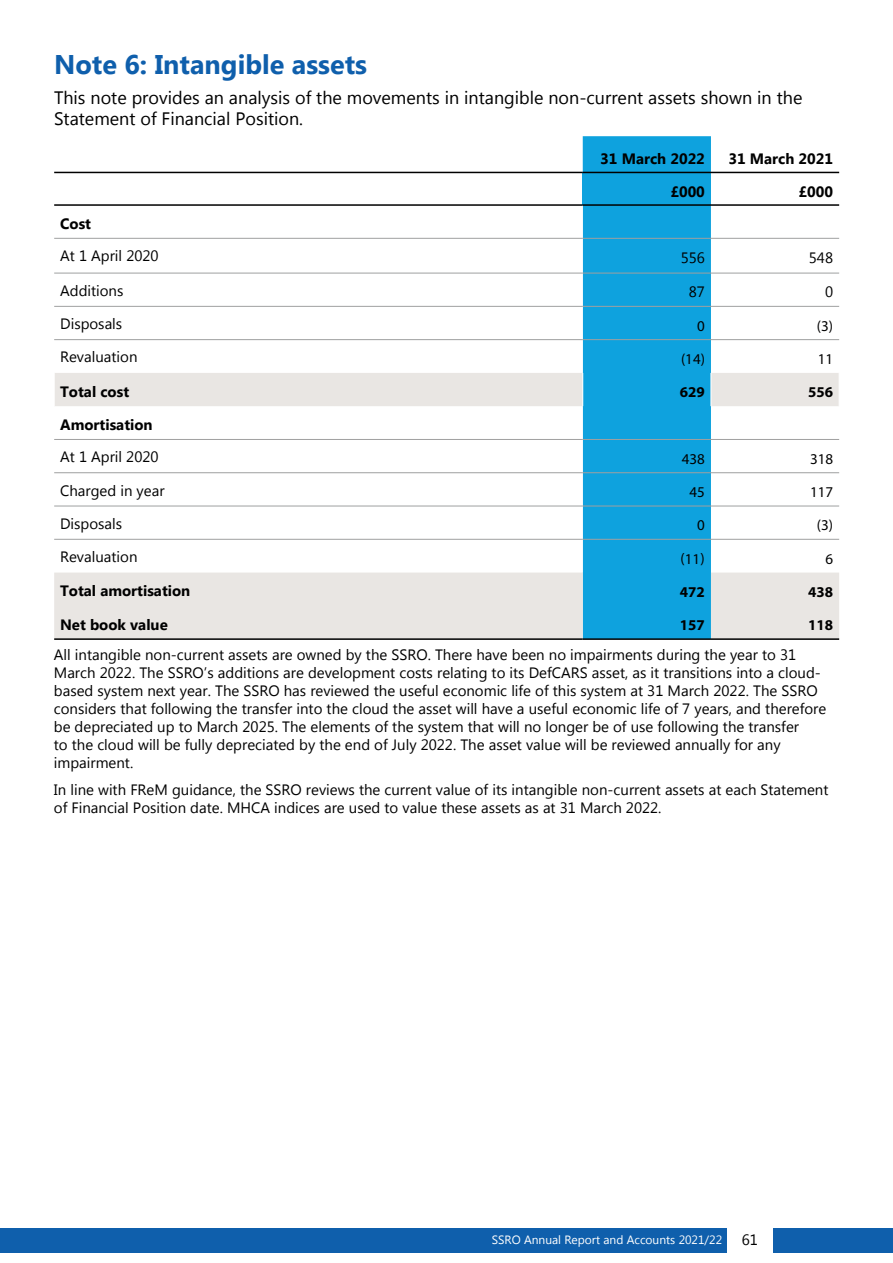
<style>
.page{position:relative;width:893px;height:1263px;background:#fff}
.page>*{position:absolute;margin:0;border:0;box-sizing:border-box;transform-origin:0 0}
.Heading_2{font:700 27px "Myanmar Text";color:#0f5fac}
.Body_no_number{font:18px/21.6px "Myanmar Text";color:#000}
.Body_no_number-2{font:15px/18px "Myanmar Text";color:#000}
.t1{font:700 15px "Myanmar Text";color:#000}
.t2{font:15px "Myriad Pro";color:#000}
.t3{font:700 15px "Myriad Pro";color:#000}
.t4{font:12px "Myanmar Text";color:#fff}
</style>
<div class="page">
<div style="left:0;top:1228px;width:726px;height:24px;background:#0f5fac"></div>
<div style="left:773px;top:1228px;width:120px;height:24px;background:#0f5fac"></div>
<div style="left:583px;top:136px;width:128px;height:36px;background:#0ea2de"></div>
<svg style="left:54px;top:173px;width:785px;height:200px"></svg>
<div style="left:583px;top:172px;width:128px;height:33px;background:#0ea2de"></div>
<svg style="left:54px;top:373px;width:785px;height:265px"></svg>
<hr style="left:711px;top:172px;width:128px;height:1px;background:#000">
<hr style="left:711px;top:204px;width:128px;height:2px;background:#000">
<hr style="left:54px;top:172px;width:529px;height:1px;background:#000">
<hr style="left:583px;top:172px;width:128px;height:1px;background:#000">
<hr style="left:54px;top:204px;width:529px;height:2px;background:#000">
<hr style="left:583px;top:204px;width:128px;height:2px;background:#000">
<hr style="left:54px;top:638px;width:529px;height:2px;background:#000">
<hr style="left:583px;top:638px;width:128px;height:2px;background:#000">
<hr style="left:711px;top:638px;width:128px;height:2px;background:#000">
<hr style="left:54px;top:439px;width:529px;height:1px;background:#9fa0a0">
<hr style="left:583px;top:439px;width:128px;height:1px;background:#9fa0a0">
<hr style="left:711px;top:439px;width:128px;height:1px;background:#9fa0a0">
<hr style="left:54px;top:472px;width:529px;height:1px;background:#9fa0a0">
<hr style="left:583px;top:472px;width:128px;height:1px;background:#9fa0a0">
<hr style="left:711px;top:472px;width:128px;height:1px;background:#9fa0a0">
<hr style="left:54px;top:506px;width:529px;height:1px;background:#9fa0a0">
<hr style="left:583px;top:506px;width:128px;height:1px;background:#9fa0a0">
<hr style="left:711px;top:506px;width:128px;height:1px;background:#9fa0a0">
<hr style="left:54px;top:539px;width:529px;height:1px;background:#9fa0a0">
<hr style="left:583px;top:539px;width:128px;height:1px;background:#9fa0a0">
<hr style="left:711px;top:539px;width:128px;height:1px;background:#9fa0a0">
<hr style="left:54px;top:373px;width:1px;height:33px;background:#fff">
<hr style="left:582px;top:373px;width:1px;height:33px;background:#fff">
<hr style="left:711px;top:373px;width:1px;height:33px;background:#fff">
<hr style="left:54px;top:238px;width:529px;height:1px;background:#9fa0a0">
<hr style="left:583px;top:238px;width:128px;height:1px;background:#9fa0a0">
<hr style="left:711px;top:238px;width:128px;height:1px;background:#9fa0a0">
<hr style="left:54px;top:339px;width:529px;height:1px;background:#9fa0a0">
<hr style="left:583px;top:339px;width:128px;height:1px;background:#9fa0a0">
<hr style="left:711px;top:339px;width:128px;height:1px;background:#9fa0a0">
<hr style="left:54px;top:273px;width:529px;height:1px;background:#9fa0a0">
<hr style="left:583px;top:273px;width:128px;height:1px;background:#9fa0a0">
<hr style="left:711px;top:273px;width:128px;height:1px;background:#9fa0a0">
<hr style="left:54px;top:306px;width:529px;height:1px;background:#9fa0a0">
<hr style="left:583px;top:306px;width:128px;height:1px;background:#9fa0a0">
<hr style="left:711px;top:306px;width:128px;height:1px;background:#9fa0a0">
<p class="Heading_2" style="left:54px;top:49px;width:315px">Note 6: Intangible assets</p>
<p class="Body_no_number" style="left:54px;top:87px;width:750px">This note provides an analysis of the movements in intangible non-current assets shown in the<br>Statement of Financial Position.</p>
<p class="t1" style="left:600px;top:150px;width:106px">31 March 2022</p>
<p class="t1" style="left:728px;top:150px;width:106px">31 March 2021</p>
<p class="t1" style="left:670px;top:183px;width:36px">£000</p>
<p class="t1" style="left:799px;top:183px;width:36px">£000</p>
<p class="t1" style="left:60px;top:215px;width:32px">Cost</p>
<p class="Body_no_number-2" style="left:60px;top:247px;width:100px">At 1 April 2020</p>
<p class="Body_no_number-2" style="left:681px;top:249px;width:26px">556</p>
<p class="Body_no_number-2" style="left:809px;top:249px;width:26px">548</p>
<p class="Body_no_number-2" style="left:60px;top:282px;width:65px">Additions</p>
<p class="Body_no_number-2" style="left:689px;top:283px;width:18px">87</p>
<p class="Body_no_number-2" style="left:825px;top:283px;width:10px">0</p>
<p class="Body_no_number-2" style="left:60px;top:315px;width:64px">Disposals</p>
<p class="t2" style="left:697px;top:316px;width:9px">0</p>
<p class="t2" style="left:817px;top:316px;width:18px">(3)</p>
<p class="Body_no_number-2" style="left:60px;top:348px;width:79px">Revaluation</p>
<p class="t2" style="left:681px;top:350px;width:25px">(14)</p>
<p class="t2" style="left:818px;top:350px;width:17px">11</p>
<p class="t1" style="left:60px;top:383px;width:71px">Total cost</p>
<p class="t3" style="left:680px;top:382px;width:26px">629</p>
<p class="t3" style="left:808px;top:382px;width:26px">556</p>
<p class="t1" style="left:60px;top:416px;width:94px">Amortisation</p>
<p class="Body_no_number-2" style="left:60px;top:448px;width:100px">At 1 April 2020</p>
<p class="t2" style="left:682px;top:450px;width:25px">438</p>
<p class="t2" style="left:810px;top:450px;width:25px">318</p>
<p class="Body_no_number-2" style="left:60px;top:481px;width:106px">Charged in year</p>
<p class="t2" style="left:689px;top:483px;width:17px">45</p>
<p class="t2" style="left:810px;top:483px;width:25px">117</p>
<p class="Body_no_number-2" style="left:60px;top:515px;width:64px">Disposals</p>
<p class="t2" style="left:697px;top:516px;width:9px">0</p>
<p class="t2" style="left:817px;top:516px;width:18px">(3)</p>
<p class="Body_no_number-2" style="left:60px;top:548px;width:79px">Revaluation</p>
<p class="t2" style="left:680px;top:549px;width:26px">(11)</p>
<p class="t2" style="left:825px;top:549px;width:9px">6</p>
<p class="t1" style="left:60px;top:582px;width:132px">Total amortisation</p>
<p class="t3" style="left:680px;top:582px;width:26px">472</p>
<p class="t3" style="left:808px;top:582px;width:26px">438</p>
<p class="t1" style="left:60px;top:616px;width:109px">Net book value</p>
<p class="t3" style="left:680px;top:615px;width:26px">157</p>
<p class="t3" style="left:808px;top:615px;width:26px">118</p>
<p class="Body_no_number-2" style="left:54px;top:646px;width:774px">All intangible non-current assets are owned by the SSRO. There have been no impairments during the year to 31<br>March 2022. The SSRO’s additions are development costs relating to its DefCARS asset, as it transitions into a cloud&shy;based system next year. The SSRO has reviewed the useful economic life of this system at 31 March 2022. The SSRO considers that following the transfer into the cloud the asset will have a useful economic life of 7 years, and therefore be depreciated up to March 2025. The elements of the system that will no longer be of use following the transfer<br>to the cloud will be fully depreciated by the end of July 2022. The asset value will be reviewed annually for any impairment.</p>
<p class="Body_no_number-2" style="left:54px;top:781px;width:776px">In line with FReM guidance, the SSRO reviews the current value of its intangible non-current assets at each Statement of Financial Position date. MHCA indices are used to value these assets as at 31 March 2022.</p>
<p class="t4" style="left:492px;top:1233px;width:232px">SSRO Annual Report and Accounts 2021/22</p>
<p class="Body_no_number-2" style="left:742px;top:1231px;width:18px">61</p>
</div>
